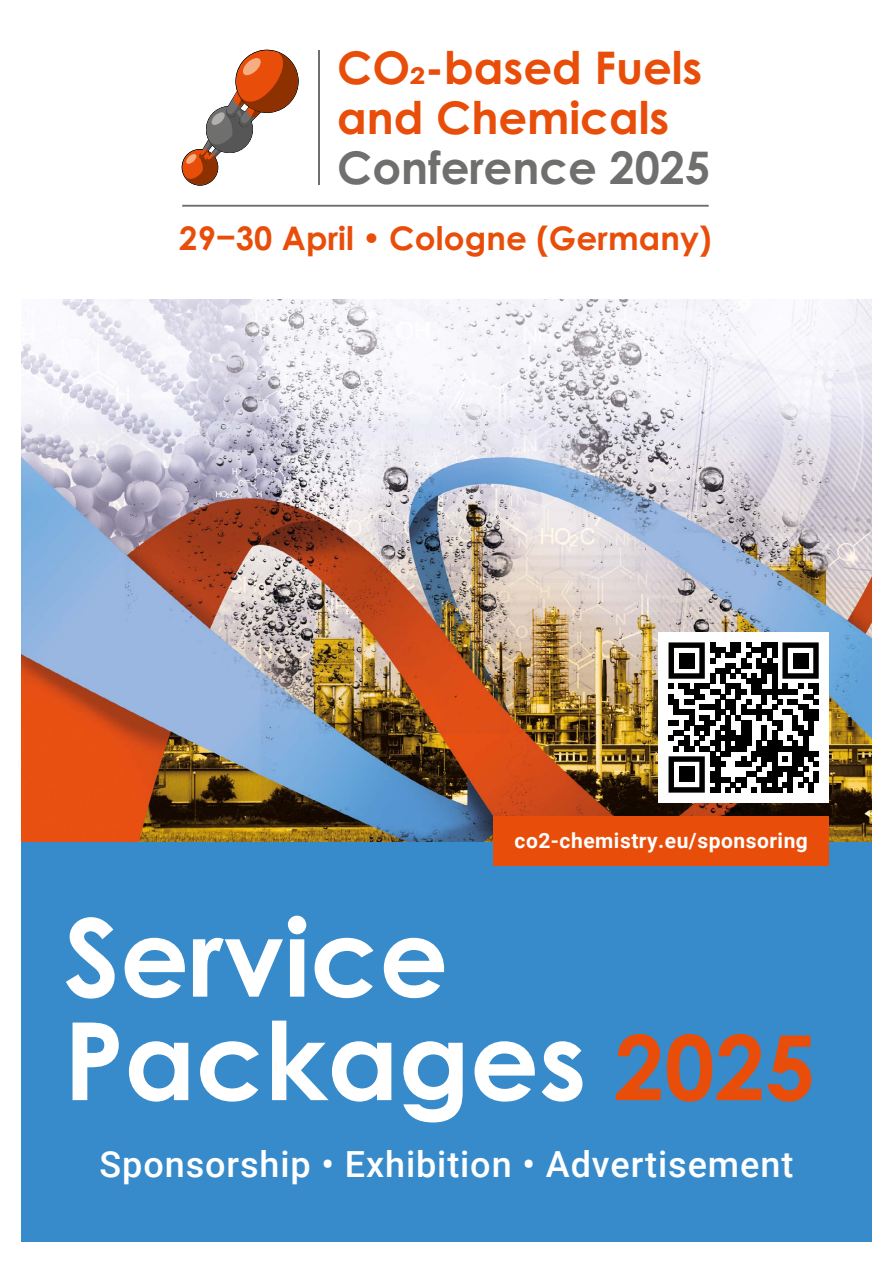
<style>
.page{position:relative;width:893px;height:1263px;background:#fff}
.page>*{position:absolute;margin:0;border:0;box-sizing:border-box;transform-origin:0 0}
.t1{font:700 108px/103.5px "Century Gothic Pro";color:#fff}
.t2{font:700 45px/50.2px "Century Gothic Pro";color:#e94d0a}
.t3{font:700 45px "Century Gothic Pro";color:#6f6f6e}
.t4{font:500 36px "Roboto";letter-spacing:.025em;color:#fff}
.t5{font:700 32.55px "Century Gothic Pro";letter-spacing:.005em;color:#e94d0a}
.t6{font:700 21px "Roboto";letter-spacing:.025em;color:#fff}
.s1{font-size:90px;color:#e94d0a}
</style>
<div class="page">
<div style="left:21px;top:841px;width:851px;height:401px;background:#378bcb"></div>
<img style="left:21px;top:299px;width:851px;height:542px">
<div style="left:658px;top:632px;width:171px;height:171px;background:#fff"></div>
<svg style="left:668px;top:642px;width:151px;height:151px"></svg>
<div style="left:679px;top:653px;width:15px;height:15px;background:#000"></div>
<div style="left:793px;top:653px;width:15px;height:15px;background:#000"></div>
<div style="left:679px;top:767px;width:15px;height:15px;background:#000"></div>
<div style="left:493px;top:816px;width:336px;height:50px;background:#e94d0a"></div>
<svg style="left:181px;top:49px;width:118px;height:137px"></svg>
<hr style="left:318px;top:51px;width:2px;height:134px;background:#6f6f6e">
<hr style="left:182px;top:205px;width:527px;height:2px;background:#6f6f6e">
<p class="t2" style="left:337px;top:42px;width:367px">CO2-based Fuels and Chemicals</p>
<p class="t3" style="left:337px;top:140px;width:375px">Conference 2025</p>
<p class="t5" style="left:179px;top:218px;width:534px">29–30 April • Cologne (Germany)</p>
<p class="t6" style="left:514px;top:826px;width:295px">co2-chemistry.eu/sponsoring</p>
<h1 class="t1" style="left:64px;top:904px;width:753px">Service<br>Packages <span class="s1">2025</span></h1>
<p class="t4" style="left:100px;top:1139px;width:695px">Sponsorship • Exhibition • Advertisement</p>
</div>
